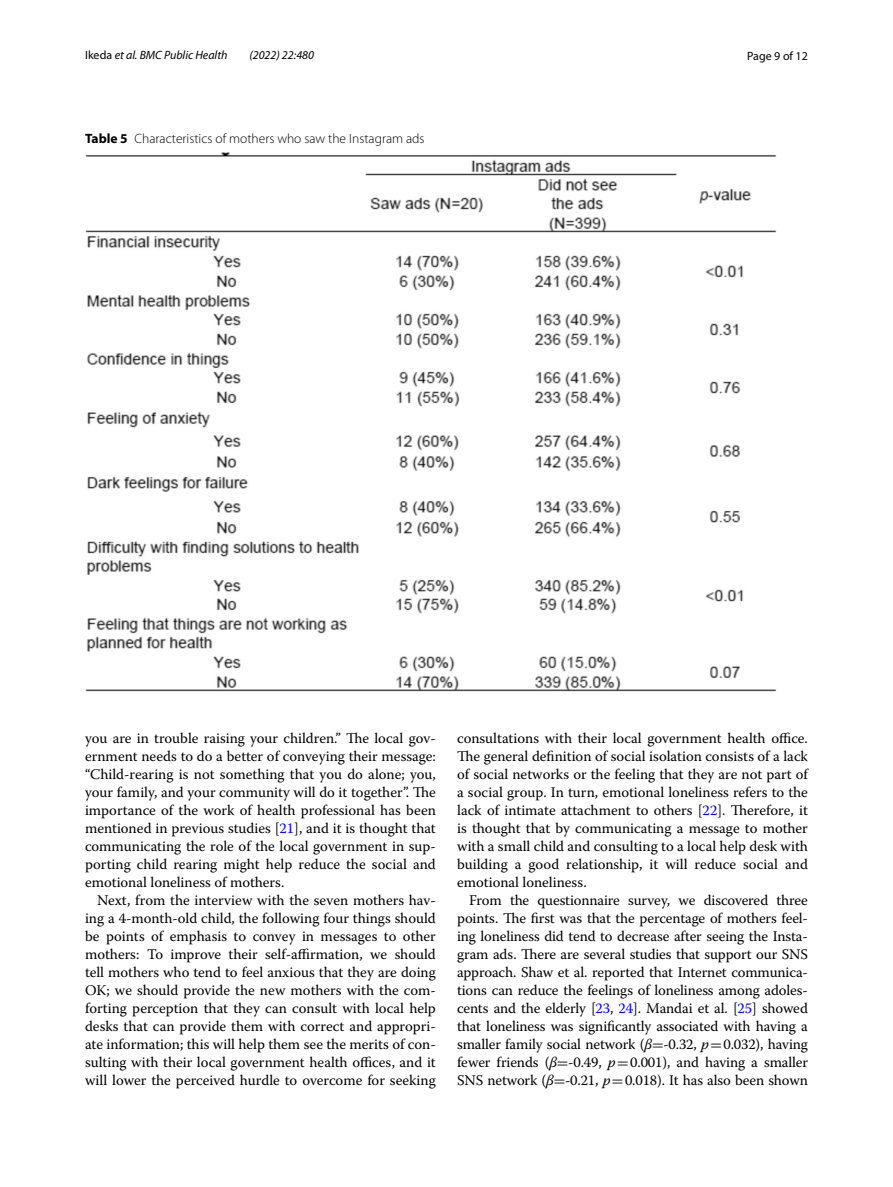
<style>
.page{position:relative;width:893px;height:1187px;background:#fff}
.page>*{position:absolute;margin:0;border:0;box-sizing:border-box;transform-origin:0 0}
.t1{font:14.7px/18px "Warnock Pro";color:#000;text-align:justify}
.t2{font:300 13.5px "Myriad Pro";color:#000}
.t3{font:italic 12px "Myriad Pro";color:#000}
.t4{font:12px "Myriad Pro";color:#000}
.s1{font-style:normal}
.s2{font-weight:700}
.s3{color:#00f}
.s4{font-style:italic}
.s5{font-family:"MTSY"}
</style>
<div class="page">
<img style="left:85px;top:153px;width:691px;height:538px">
<p class="t3" style="left:85px;top:48px;width:144px"><span class="s1">Ikeda</span> et al. BMC Public Health</p>
<p class="t3" style="left:249px;top:48px;width:66px">(2022) 22:480</p>
<p class="t4" style="left:747px;top:48px;width:62px">Page 9 of 12</p>
<p class="t2" style="left:85px;top:131px;width:341px"><span class="s2">Table 5</span> Characteristics of mothers who saw the Instagram ads</p>
<p class="t1" style="left:85px;top:728px;width:352px">you are in trouble raising your children.” The local gov&shy;ernment needs to do a better of conveying their message: “Child-rearing is not something that you do alone; you, your family, and your community will do it together”. The importance of the work of health professional has been mentioned in previous studies [<span class="s3">21</span>], and it is thought that communicating the role of the local government in sup&shy;porting child rearing might help reduce the social and emotional loneliness of mothers.</p>
<p class="t1" style="left:85px;top:890px;width:352px;text-indent:12px">Next, from the interview with the seven mothers hav&shy;ing a 4-month-old child, the following four things should be points of emphasis to convey in messages to other mothers: To improve their self-affirmation, we should tell mothers who tend to feel anxious that they are doing OK; we should provide the new mothers with the com&shy;forting perception that they can consult with local help desks that can provide them with correct and appropri&shy;ate information; this will help them see the merits of con&shy;sulting with their local government health offices, and it will lower the perceived hurdle to overcome for seeking</p>
<p class="t1" style="left:457px;top:728px;width:352px">consultations with their local government health office.<br>The general definition of social isolation consists of a lack of social networks or the feeling that they are not part of a social group. In turn, emotional loneliness refers to the lack of intimate attachment to others [<span class="s3">22</span>]. Therefore, it is thought that by communicating a message to mother with a small child and consulting to a local help desk with building a good relationship, it will reduce social and emotional loneliness.</p>
<p class="t1" style="left:457px;top:890px;width:352px;text-indent:12px">From the questionnaire survey, we discovered three points. The first was that the percentage of mothers feel&shy;ing loneliness did tend to decrease after seeing the Insta&shy;gram ads. There are several studies that support our SNS approach. Shaw et al. reported that Internet communica&shy;tions can reduce the feelings of loneliness among adoles&shy;cents and the elderly [<span class="s3">23</span>, <span class="s3">24</span>]. Mandai et al. [<span class="s3">25</span>] showed that loneliness was significantly associated with having a smaller family social network (<span class="s4">β</span><span class="s5">=</span>-0.32, <span class="s4">p</span><span class="s5">=</span>0.032), having fewer friends (<span class="s4">β</span><span class="s5">=</span>-0.49, <span class="s4">p</span><span class="s5">=</span>0.001), and having a smaller SNS network (<span class="s4">β</span><span class="s5">=</span>-0.21, <span class="s4">p</span><span class="s5">=</span>0.018). It has also been shown</p>
</div>
